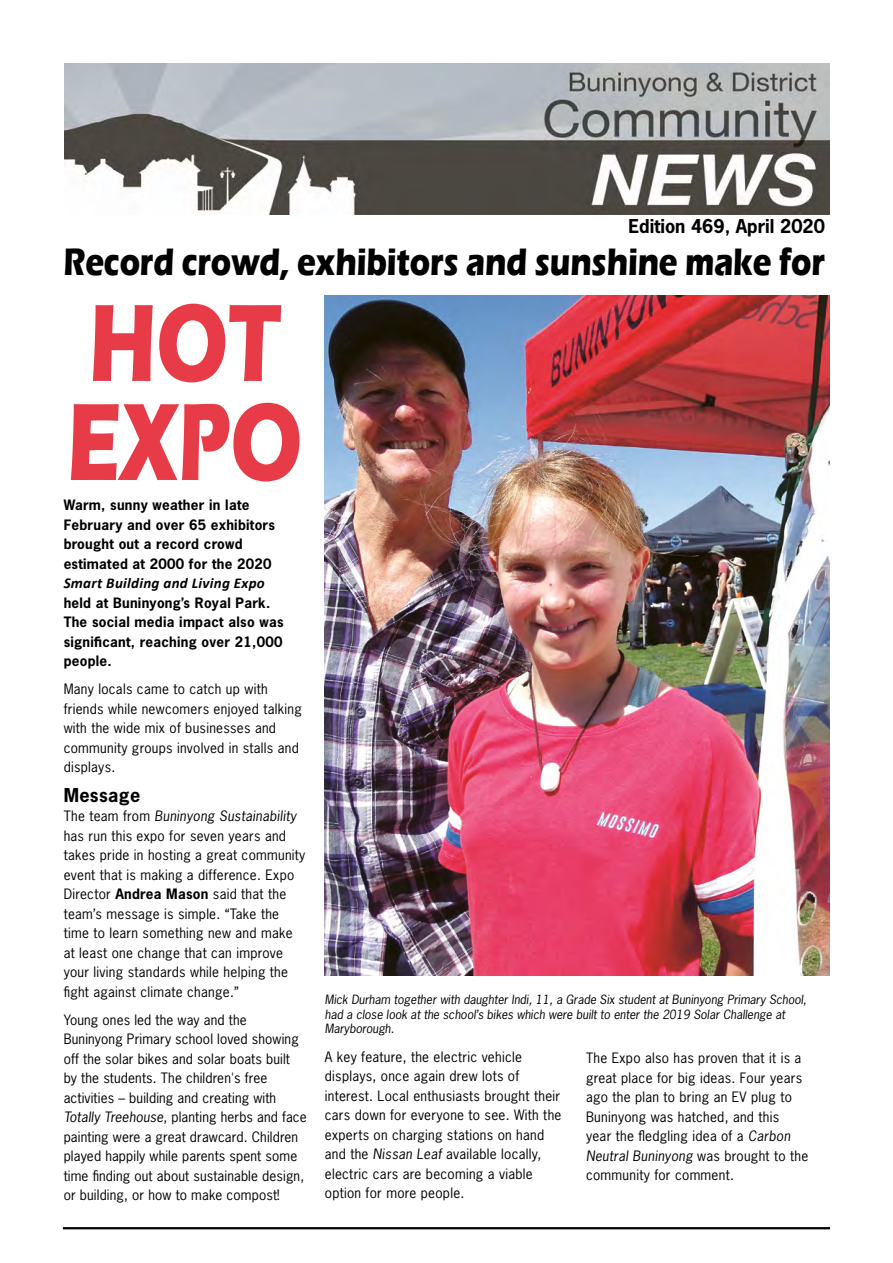
<style>
.page{position:relative;width:893px;height:1263px;background:#fff}
.page>*{position:absolute;margin:0;border:0;box-sizing:border-box;transform-origin:0 0}
.t1{font:700 113.85px/99px "Eras ITC";color:#e73c47;scale:.72 1}
.t2{font:700 39.3px "Eras ITC";letter-spacing:-.005em;color:#000;scale:.8 1}
.t3{font:700 18px "News Gothic Std";color:#000}
.t4{font:700 18px "News Gothic Std";letter-spacing:.02em;color:#000}
.t5{font:italic 700 15px "Calibri";letter-spacing:.02em;color:#000}
.t6{font:13.5px/19.5px "News Gothic Std";letter-spacing:.02em;color:#000}
.t7{font:700 13.5px/19.5px "News Gothic Std";letter-spacing:.02em;color:#000}
.t8{font:italic 12px/14.4px "News Gothic Std";color:#000}
.s1{font-style:italic}
.s2{font-weight:700}
</style>
<div class="page">
<hr style="left:63px;top:1227px;width:767px;height:2px;background:#000">
<img style="left:64px;top:64px;width:765px;height:151px">
<img style="left:325px;top:296px;width:504px;height:680px">
<p class="t3" style="left:628px;top:214px;width:198px">Edition 469, April 2020</p>
<p class="t2" style="left:63px;top:239px;width:953px">Record crowd, exhibitors and sunshine make for</p>
<p class="t1" style="left:67px;top:294px;width:328px">HOT<br>EXPO</p>
<p class="t7" style="left:64px;top:495px;width:213px">Warm, sunny weather in late<br>February and over 65 exhibitors brought out a record crowd estimated at 2000 for the 2020</p>
<p class="t5" style="left:64px;top:573px;width:203px">Smart Building and Living Expo</p>
<p class="t7" style="left:64px;top:593px;width:222px">held at Buninyong’s Royal Park.<br>The social media impact also was significant, reaching over 21,000 people.</p>
<p class="t6" style="left:64px;top:679px;width:240px">Many locals came to catch up with friends while newcomers enjoyed talking with the wide mix of businesses and community groups involved in stalls and displays.</p>
<p class="t4" style="left:64px;top:783px;width:78px">Message</p>
<p class="t6" style="left:64px;top:806px;width:243px">The team from <span class="s1">Buninyong Sustainability </span>has run this expo for seven years and takes pride in hosting a great community event that is making a difference. Expo Director <span class="s2">Andrea Mason</span> said that the team’s message is simple. “Take the time to learn something new and make at least one change that can improve your living standards while helping the fight against climate change.”</p>
<p class="t6" style="left:64px;top:1010px;width:245px">Young ones led the way and the Buninyong Primary school loved showing off the solar bikes and solar boats built<br>by the students. The children's free activities – building and creating with <span class="s1">Totally Treehouse</span>, planting herbs and face painting were a great drawcard. Children played happily while parents spent some time finding out about sustainable design, or building, or how to make compost!</p>
<p class="t8" style="left:325px;top:993px;width:483px">Mick Durham together with daughter Indi, 11, a Grade Six student at Buninyong Primary School, had a close look at the school’s bikes which were built to enter the 2019 Solar Challenge at<br>Maryborough.</p>
<p class="t6" style="left:325px;top:1047px;width:238px">A key feature, the electric vehicle displays, once again drew lots of interest. Local enthusiasts brought their cars down for everyone to see. With the experts on charging stations on hand and the <span class="s1">Nissan Leaf</span> available locally, electric cars are becoming a viable option for more people.</p>
<p class="t6" style="left:586px;top:1048px;width:224px">The Expo also has proven that it is a great place for big ideas. Four years ago the plan to bring an EV plug to<br>Buninyong was hatched, and this<br>year the fledgling idea of a <span class="s1">Carbon<br>Neutral Buninyong</span> was brought to the community for comment.</p>
</div>
